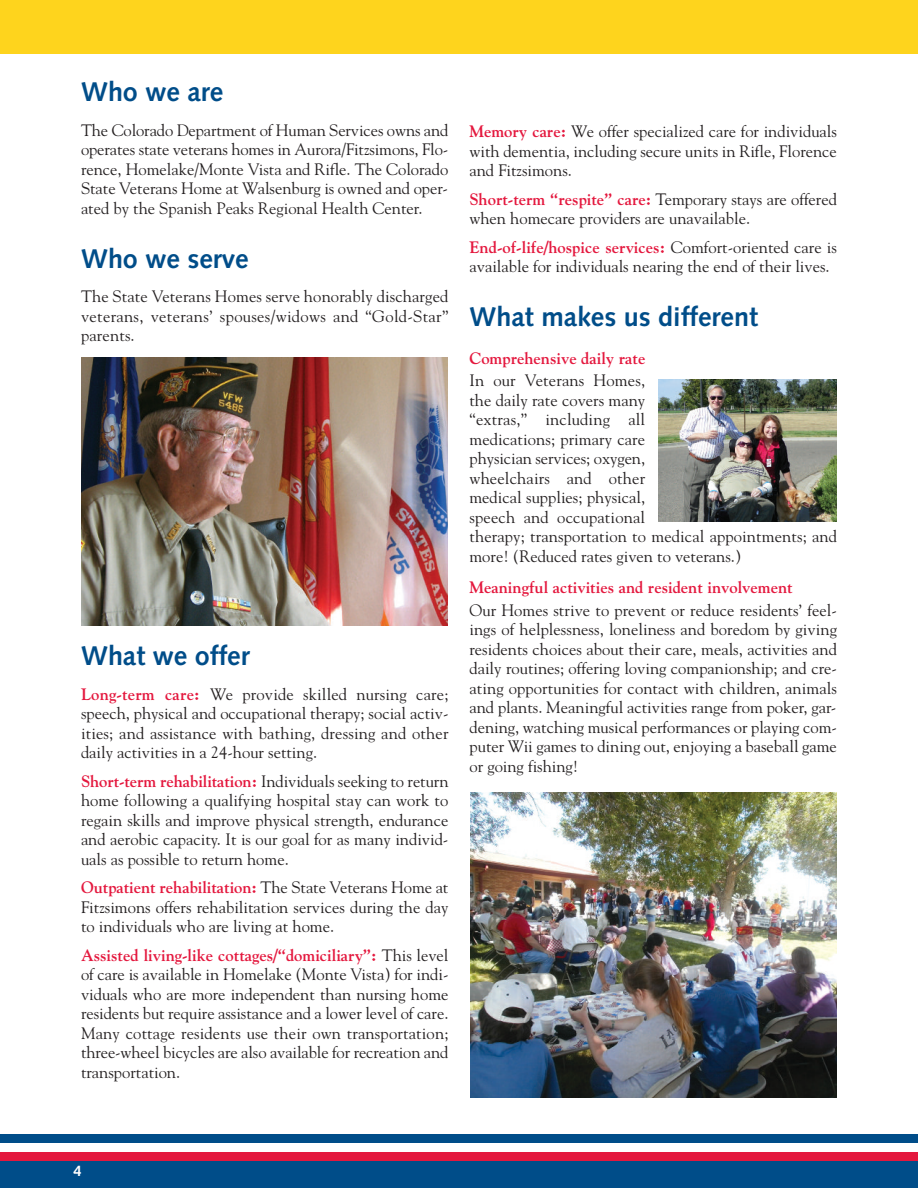
<style>
.page{position:relative;width:918px;height:1188px;background:#fff}
.page>*{position:absolute;margin:0;border:0;box-sizing:border-box;transform-origin:0 0}
.t1{font:700 27px "Syntax";color:#004d89}
.t2{font:16.5px/19.5px "Goudy";color:#231f20;text-align:justify}
.t3{font:700 16.5px "Goudy";color:#e4183e}
.t4{font:700 15px "Syntax";color:#fff}
.s1{font-weight:700;color:#e4183e}
</style>
<div class="page">
<div style="left:0;top:1134px;width:918px;height:9px;background:#004d89"></div>
<div style="left:0;top:1152px;width:918px;height:9px;background:#e4183e"></div>
<div style="left:0;top:1161px;width:918px;height:27px;background:#004d89"></div>
<div style="left:0;top:0;width:918px;height:54px;background:#fed41d"></div>
<img style="left:470px;top:793px;width:367px;height:305px">
<img style="left:81px;top:358px;width:367px;height:267px">
<img style="left:659px;top:380px;width:178px;height:142px">
<h1 class="t1" style="left:81px;top:81px;width:144px">Who we are</h1>
<p class="t2" style="left:81px;top:120px;width:369px">The Colorado Department of Human Services owns and operates state veterans homes in Aurora/Fitzsimons, Flo&shy;rence, Homelake/Monte Vista and Rifle. The Colorado State Veterans Home at Walsenburg is owned and oper&shy;ated by the Spanish Peaks Regional Health Center.</p>
<h1 class="t1" style="left:81px;top:248px;width:169px">Who we serve</h1>
<p class="t2" style="left:81px;top:287px;width:369px">The State Veterans Homes serve honorably discharged veterans, veterans’ spouses/widows and “Gold-Star” parents.</p>
<h1 class="t1" style="left:81px;top:645px;width:170px">What we offer</h1>
<p class="t2" style="left:81px;top:684px;width:369px"><span class="s1">Long-term care:</span> We provide skilled nursing care; speech, physical and occupational therapy; social activ&shy;ities; and assistance with bathing, dressing and other daily activities in a 24-hour setting.</p>
<p class="t2" style="left:81px;top:771px;width:369px"><span class="s1">Short-term rehabilitation:</span> Individuals seeking to return home following a qualifying hospital stay can work to regain skills and improve physical strength, endurance and aerobic capacity. It is our goal for as many individ&shy;uals as possible to return home.</p>
<p class="t2" style="left:81px;top:878px;width:369px"><span class="s1">Outpatient rehabilitation:</span> The State Veterans Home at Fitzsimons offers rehabilitation services during the day to individuals who are living at home.</p>
<p class="t2" style="left:81px;top:945px;width:369px"><span class="s1">Assisted living-like cottages/“domiciliary”:</span> This level of care is available in Homelake (Monte Vista) for indi&shy;viduals who are more independent than nursing home residents but require assistance and a lower level of care.<br>Many cottage residents use their own transportation; three-wheel bicycles are also available for recreation and transportation.</p>
<p class="t2" style="left:469px;top:122px;width:369px"><span class="s1">Memory care:</span> We offer specialized care for individuals with dementia, including secure units in Rifle, Florence and Fitzsimons.</p>
<p class="t2" style="left:469px;top:189px;width:369px"><span class="s1">Short-term “respite” care:</span> Temporary stays are offered when homecare providers are unavailable.</p>
<p class="t2" style="left:469px;top:237px;width:369px"><span class="s1">End-of-life/hospice services:</span> Comfort-oriented care is available for individuals nearing the end of their lives.</p>
<h1 class="t1" style="left:470px;top:306px;width:290px">What makes us different</h1>
<p class="t3" style="left:470px;top:349px;width:177px">Comprehensive daily rate</p>
<p class="t2" style="left:470px;top:371px;width:369px;text-align:left">In our Veterans Homes,<br>the daily rate covers many<br>“extras,” including all<br>medications; primary care<br>physician services; oxygen,<br>wheelchairs and other<br>medical supplies; physical,<br>speech and occupational<br>therapy; transportation to medical appointments; and more! (Reduced rates given to veterans.)</p>
<p class="t3" style="left:470px;top:578px;width:325px">Meaningful activities and resident involvement</p>
<p class="t2" style="left:470px;top:600px;width:369px">Our Homes strive to prevent or reduce residents’ feel&shy;ings of helplessness, loneliness and boredom by giving residents choices about their care, meals, activities and daily routines; offering loving companionship; and cre&shy;ating opportunities for contact with children, animals and plants. Meaningful activities range from poker, gar&shy;dening, watching musical performances or playing com&shy;puter Wii games to dining out, enjoying a baseball game or going fishing!</p>
<p class="t4" style="left:74px;top:1165px;width:10px">4</p>
</div>
